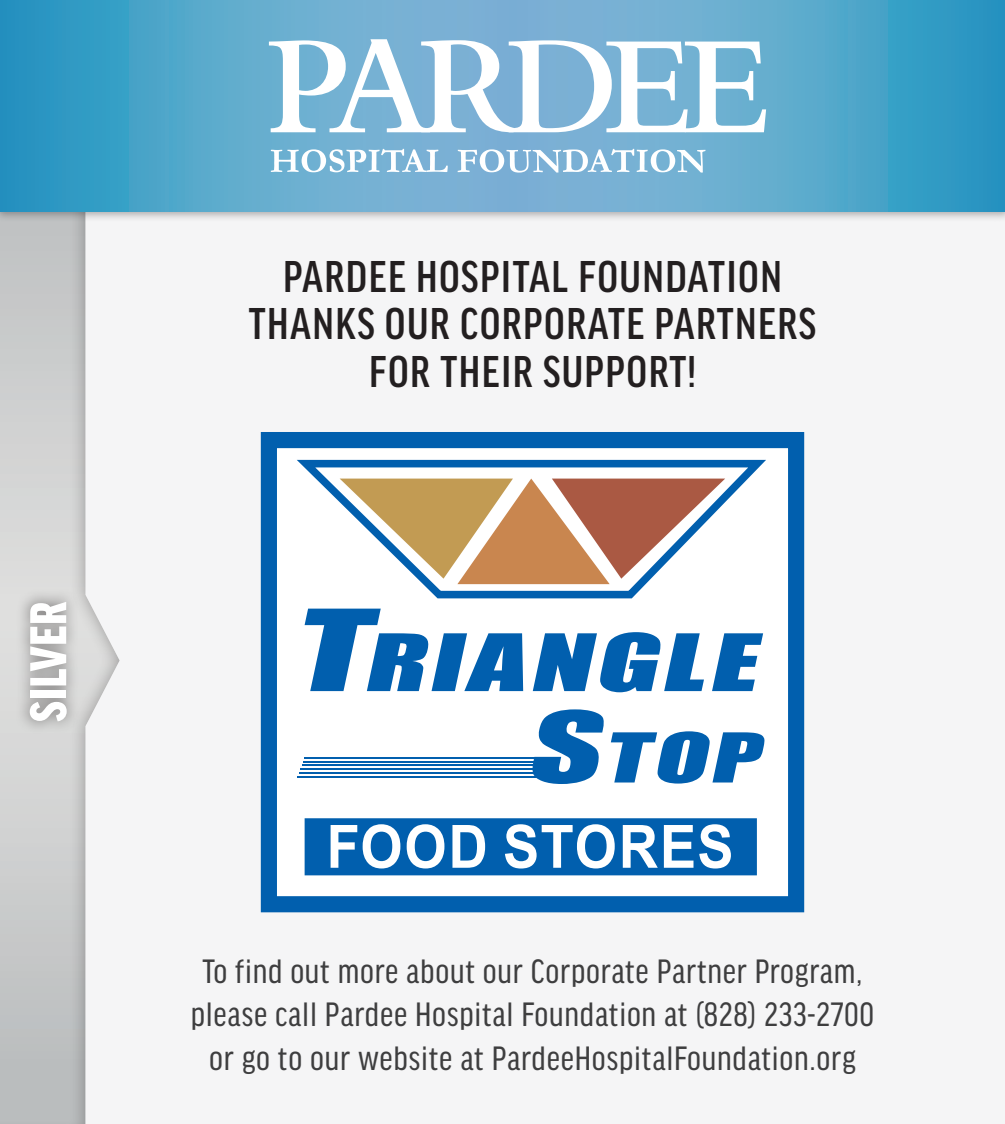
<style>
.page{position:relative;width:1005px;height:1124px;background:#fff}
.page>*{position:absolute;margin:0;border:0;box-sizing:border-box;transform-origin:0 0}
.t1{font:900 condensed 54.9px "Good Headline Pro";letter-spacing:.01em;color:#fff}
.t2{font:500 condensed 47.4px/47.4px "Good Headline Pro";letter-spacing:.03em;color:#231f20;text-align:center}
.t3{font:condensed 36px/43.2px "Good Headline Pro";letter-spacing:.02em;color:#3e3e3f;text-align:center}
</style>
<div class="page">
<div style="left:83px;top:156px;width:921px;height:967px;background:#f5f5f6"></div>
<div style="left:0;top:186px;width:124px;height:937px;background:#231f20;opacity:.38"></div>
<div style="left:15px;top:588px;width:66px;height:147px;background:#231f20;opacity:.53"></div>
<div style="left:267px;top:442px;width:532px;height:462px;background:#fff"></div>
<svg style="left:304px;top:608px;width:459px;height:84px"></svg>
<svg style="left:532px;top:709px;width:232px;height:74px"></svg>
<svg style="left:297px;top:459px;width:469px;height:140px"></svg>
<svg style="left:339px;top:478px;width:386px;height:106px"></svg>
<hr style="left:304px;top:756px;width:234px;height:2px;background:#015fae">
<hr style="left:301px;top:768px;width:237px;height:1px;background:#015fae">
<hr style="left:303px;top:760px;width:235px;height:2px;background:#015fae">
<hr style="left:299px;top:771px;width:239px;height:2px;background:#015fae">
<hr style="left:302px;top:764px;width:236px;height:2px;background:#015fae">
<hr style="left:298px;top:775px;width:240px;height:2px;background:#015fae">
<svg style="left:304px;top:818px;width:452px;height:57px"></svg>
<div style="left:261px;top:432px;width:543px;height:480px;border:16px solid #015fae"></div>
<div style="left:0;top:0;width:1004px;height:221px;background:#231f20;opacity:.35"></div>
<svg style="left:0;top:0;width:1004px;height:212px;background:#52a5ca"></svg>
<svg style="left:269px;top:39px;width:497px;height:94px"></svg>
<svg style="left:271px;top:149px;width:176px;height:23px"></svg>
<svg style="left:457px;top:149px;width:248px;height:23px"></svg>
<h1 class="t1" style="left:23px;top:721px;width:122px;rotate:-90deg">SILVER</h1>
<h2 class="t2" style="left:249px;top:254px;width:569px">PARDEE HOSPITAL FOUNDATION<br>THANKS OUR CORPORATE PARTNERS<br>FOR THEIR SUPPORT!</h2>
<p class="t3" style="left:191px;top:949px;width:685px">To find out more about our Corporate Partner Program, please call Pardee Hospital Foundation at (828) 233-2700 or go to our website at PardeeHospitalFoundation.org</p>
</div>
